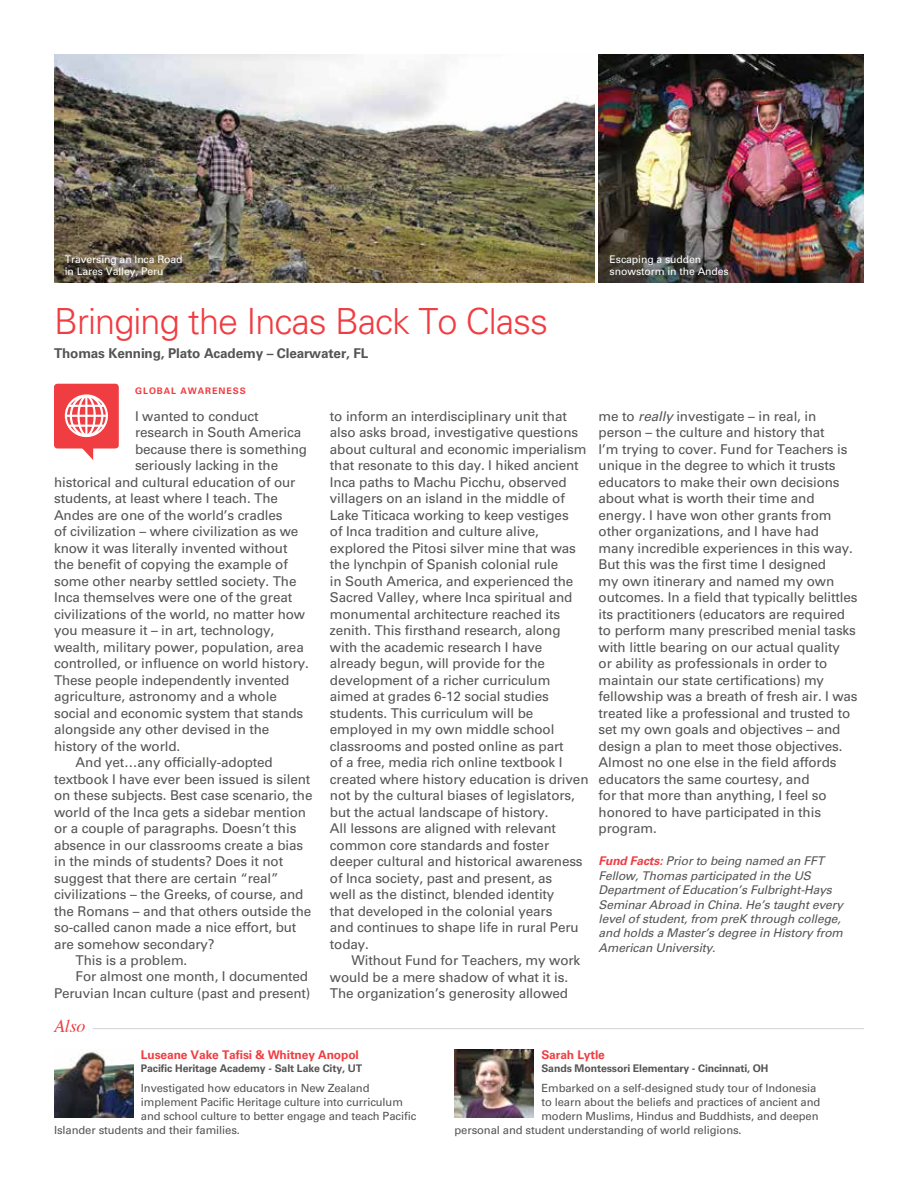
<style>
.page{position:relative;width:918px;height:1188px;background:#fff}
.page>*{position:absolute;margin:0;border:0;box-sizing:border-box;transform-origin:0 0}
.t1{font:300 36px "Univers 45";letter-spacing:-.025em;color:#ef3d42}
.t2{font:italic 18px "Times";color:#ef3d42}
.t3{font:13.5px/16.5px "Univers 55 Roman";letter-spacing:-.01em;color:#555453}
.t4{font:700 13.5px "Univers 65";letter-spacing:-.01em;color:#555453}
.t5{font:italic 12px/14.4px "Univers 55";letter-spacing:-.01em;color:#555453}
.t6{font:700 12px "Univers 65";letter-spacing:-.01em;color:#ef3e42}
.t7{font:11.25px "Univers 55 Roman";letter-spacing:-.01em;color:#555453}
.t8{font:700 10.5px "Univers 65";letter-spacing:-.01em;color:#555453}
.t9{font:10.5px/12px "Univers 55 Roman";letter-spacing:-.01em;color:#fff}
.t10{font:700 9px "Univers 65";letter-spacing:.1em;color:#ef3d42}
.s1{font-family:"Univers 55";font-style:italic}
.s2{font-family:"Univers 65";font-weight:700;color:#ef3d42}
</style>
<div class="page">
<img style="left:54px;top:54px;width:541px;height:228px">
<img style="left:599px;top:54px;width:265px;height:228px">
<div style="left:54px;top:384px;width:65px;height:65px;background:#ef3d42;border-radius:4px"></div>
<svg style="left:80px;top:448px;width:13px;height:12px"></svg>
<svg style="left:65px;top:394px;width:43px;height:43px"></svg>
<img style="left:54px;top:1050px;width:79px;height:68px">
<img style="left:455px;top:1050px;width:79px;height:68px">
<hr style="left:93px;top:1028px;width:771px;height:1px;background:#d1d3d4">
<p class="t9" style="left:65px;top:254px;width:119px">Traversing an Inca Road in Lares Valley, Peru</p>
<p class="t9" style="left:610px;top:254px;width:121px">Escaping a sudden snowstorm in the Andes</p>
<h1 class="t1" style="left:54px;top:299px;width:496px">Bringing the Incas Back To Class</h1>
<p class="t4" style="left:54px;top:345px;width:316px">Thomas Kenning, Plato Academy – Clearwater, FL</p>
<p class="t10" style="left:135px;top:386px;width:112px">GLOBAL AWARENESS</p>
<p class="t3" style="left:135px;top:408px;width:125px">I wanted to conduct</p>
<p class="t3" style="left:135px;top:424px;width:168px">research in South America</p>
<p class="t3" style="left:135px;top:441px;width:174px">because there is something</p>
<p class="t3" style="left:135px;top:457px;width:145px">seriously lacking in the</p>
<p class="t3" style="left:54px;top:474px;width:243px">historical and cultural education of our</p>
<p class="t3" style="left:54px;top:490px;width:225px">students, at least where I teach. The</p>
<p class="t3" style="left:54px;top:507px;width:230px">Andes are one of the world’s cradles</p>
<p class="t3" style="left:54px;top:523px;width:246px">of civilization – where civilization as we</p>
<p class="t3" style="left:54px;top:540px;width:235px">know it was literally invented without</p>
<p class="t3" style="left:54px;top:556px;width:235px">the benefit of copying the example of</p>
<p class="t3" style="left:54px;top:573px;width:244px">some other nearby settled society. The</p>
<p class="t3" style="left:54px;top:589px;width:240px">Inca themselves were one of the great</p>
<p class="t3" style="left:54px;top:606px;width:253px">civilizations of the world, no matter how</p>
<p class="t3" style="left:54px;top:622px;width:222px">you measure it – in art, technology,</p>
<p class="t3" style="left:54px;top:639px;width:251px">wealth, military power, population, area</p>
<p class="t3" style="left:54px;top:655px;width:256px">controlled, or influence on world history.</p>
<p class="t3" style="left:54px;top:672px;width:237px">These people independently invented</p>
<p class="t3" style="left:54px;top:688px;width:224px">agriculture, astronomy and a whole</p>
<p class="t3" style="left:54px;top:705px;width:251px">social and economic system that stands</p>
<p class="t3" style="left:54px;top:721px;width:217px">alongside any other devised in the</p>
<p class="t3" style="left:54px;top:738px;width:128px">history of the world.</p>
<p class="t3" style="left:76px;top:754px;width:199px">And yet…any officially-adopted</p>
<p class="t3" style="left:54px;top:771px;width:258px">textbook I have ever been issued is silent</p>
<p class="t3" style="left:54px;top:787px;width:260px">on these subjects. Best case scenario, the</p>
<p class="t3" style="left:54px;top:804px;width:254px">world of the Inca gets a sidebar mention</p>
<p class="t3" style="left:54px;top:820px;width:244px">or a couple of paragraphs. Doesn’t this</p>
<p class="t3" style="left:54px;top:837px;width:251px">absence in our classrooms create a bias</p>
<p class="t3" style="left:54px;top:853px;width:231px">in the minds of students? Does it not</p>
<p class="t3" style="left:54px;top:870px;width:226px">suggest that there are certain “real”</p>
<p class="t3" style="left:54px;top:886px;width:251px">civilizations – the Greeks, of course, and</p>
<p class="t3" style="left:54px;top:903px;width:259px">the Romans – and that others outside the</p>
<p class="t3" style="left:54px;top:919px;width:244px">so-called canon made a nice effort, but</p>
<p class="t3" style="left:54px;top:936px;width:162px">are somehow secondary?</p>
<p class="t3" style="left:76px;top:952px;width:113px">This is a problem.</p>
<p class="t3" style="left:76px;top:969px;width:234px">For almost one month, I documented</p>
<p class="t3" style="left:54px;top:985px;width:258px">Peruvian Incan culture (past and present)</p>
<h2 class="t2" style="left:54px;top:1011px;width:33px">Also</h2>
<p class="t3" style="left:330px;top:408px;width:260px">to inform an interdisciplinary unit that also asks broad, investigative questions about cultural and economic imperialism that resonate to this day. I hiked ancient Inca paths to Machu Picchu, observed villagers on an island in the middle of Lake Titicaca working to keep vestiges<br>of Inca tradition and culture alive, explored the Pitosi silver mine that was the lynchpin of Spanish colonial rule<br>in South America, and experienced the Sacred Valley, where Inca spiritual and monumental architecture reached its zenith. This firsthand research, along with the academic research I have already begun, will provide for the development of a richer curriculum aimed at grades 6-12 social studies students. This curriculum will be employed in my own middle school classrooms and posted online as part<br>of a free, media rich online textbook I created where history education is driven not by the cultural biases of legislators, but the actual landscape of history.<br>All lessons are aligned with relevant common core standards and foster deeper cultural and historical awareness of Inca society, past and present, as<br>well as the distinct, blended identity<br>that developed in the colonial years<br>and continues to shape life in rural Peru today.</p>
<p class="t3" style="left:330px;top:952px;width:252px;text-indent:22px">Without Fund for Teachers, my work would be a mere shadow of what it is.<br>The organization’s generosity allowed</p>
<p class="t3" style="left:599px;top:408px;width:261px">me to <span class="s1">really</span> investigate – in real, in person – the culture and history that<br>I’m trying to cover. Fund for Teachers is unique in the degree to which it trusts educators to make their own decisions about what is worth their time and energy. I have won other grants from other organizations, and I have had many incredible experiences in this way.<br>But this was the first time I designed<br>my own itinerary and named my own outcomes. In a field that typically belittles its practitioners (educators are required to perform many prescribed menial tasks with little bearing on our actual quality<br>or ability as professionals in order to maintain our state certifications) my fellowship was a breath of fresh air. I was treated like a professional and trusted to set my own goals and objectives – and design a plan to meet those objectives.<br>Almost no one else in the field affords educators the same courtesy, and<br>for that more than anything, I feel so honored to have participated in this program.</p>
<p class="t5" style="left:599px;top:854px;width:246px"><span class="s2">Fund Facts:</span> Prior to being named an FFT Fellow, Thomas participated in the US Department of Education’s Fulbright-Hays Seminar Abroad in China. He’s taught every level of student, from preK through college, and holds a Master’s degree in History from American University.</p>
<p class="t6" style="left:141px;top:1048px;width:219px">Luseane Vake Tafisi &amp; Whitney Anopol</p>
<p class="t8" style="left:141px;top:1062px;width:223px">Pacific Heritage Academy - Salt Lake City, UT</p>
<p class="t7" style="left:141px;top:1082px;width:230px">Investigated how educators in New Zealand</p>
<p class="t7" style="left:141px;top:1096px;width:264px">implement Pacific Heritage culture into curriculum</p>
<p class="t7" style="left:141px;top:1109px;width:277px">and school culture to better engage and teach Pacific</p>
<p class="t7" style="left:54px;top:1123px;width:187px">Islander students and their families.</p>
<p class="t6" style="left:541px;top:1048px;width:65px">Sarah Lytle</p>
<p class="t8" style="left:541px;top:1062px;width:229px">Sands Montessori Elementary - Cincinnati, OH</p>
<p class="t7" style="left:541px;top:1082px;width:277px">Embarked on a self-designed study tour of Indonesia</p>
<p class="t7" style="left:541px;top:1096px;width:280px">to learn about the beliefs and practices of ancient and</p>
<p class="t7" style="left:541px;top:1109px;width:279px">modern Muslims, Hindus and Buddhists, and deepen</p>
<p class="t7" style="left:455px;top:1123px;width:289px">personal and student understanding of world religions.</p>
</div>
